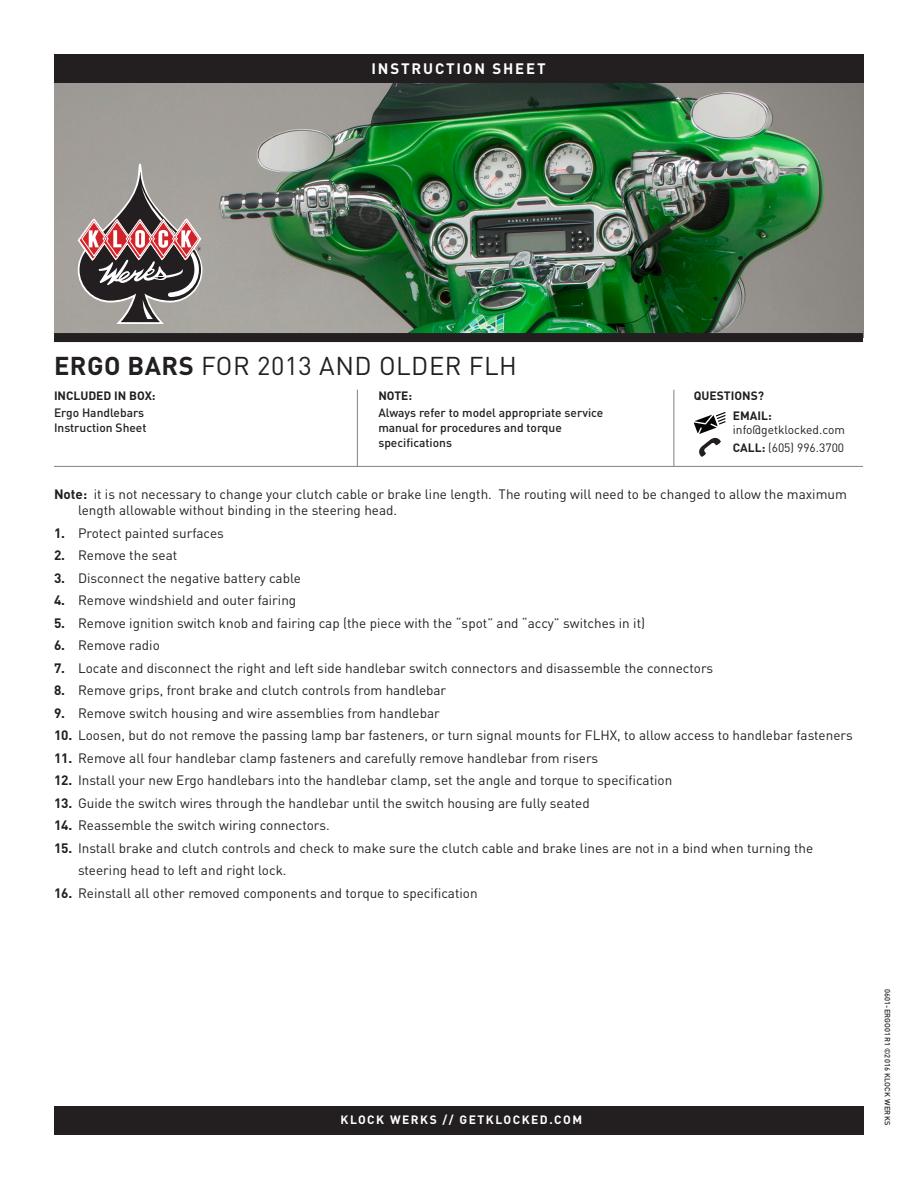
<style>
.page{position:relative;width:918px;height:1188px;background:#fff}
.page>*{position:absolute;margin:0;border:0;box-sizing:border-box;transform-origin:0 0}
.t1{font:25.5px "DIN";letter-spacing:.02em;color:#231f20}
.t2{font:700 15px "DIN";letter-spacing:.125em;color:#fff}
.t3{font:13.5px/16.2px "DIN";color:#231f20}
.t4{font:500 12px/15px "DIN";color:#231f20}
.t5{font:12px "DIN";color:#231f20}
.t6{font:700 12px "DIN";color:#231f20}
.t7{font:700 12px "DIN";letter-spacing:.125em;color:#fff}
.t8{font:500 7.5px "DIN";letter-spacing:.02em;color:#231f20}
.s1{font-weight:700}
</style>
<div class="page">
<img style="left:54px;top:82px;width:809px;height:251px">
<hr style="left:54px;top:466px;width:809px;height:1px;background:#808285">
<hr style="left:674px;top:390px;width:1px;height:76px;background:#808285">
<hr style="left:357px;top:390px;width:1px;height:76px;background:#808285">
<svg style="left:694px;top:412px;width:31px;height:45px"></svg>
<div style="left:54px;top:54px;width:809px;height:28px;background:#231f20"></div>
<div style="left:54px;top:1107px;width:809px;height:28px;background:#231f20"></div>
<div style="left:54px;top:333px;width:809px;height:9px;background:#231f20"></div>
<svg style="left:78px;top:164px;width:124px;height:160px;background:#907f7d"></svg>
<p class="t2" style="left:371px;top:59px;width:176px">INSTRUCTION SHEET</p>
<p class="t1" style="left:54px;top:349px;width:465px"><span class="s1">ERGO BARS</span> FOR 2013 AND OLDER FLH</p>
<p class="t4" style="left:54px;top:404px;width:92px">Ergo Handlebars</p>
<p class="t4" style="left:54px;top:419px;width:94px">Instruction Sheet</p>
<p class="t6" style="left:54px;top:387px;width:103px">INCLUDED IN BOX:</p>
<p class="t6" style="left:378px;top:387px;width:35px">NOTE:</p>
<p class="t6" style="left:694px;top:387px;width:72px">QUESTIONS?</p>
<p class="t4" style="left:378px;top:405px;width:226px">Always refer to model appropriate service manual for procedures and torque specifications</p>
<p class="t6" style="left:733px;top:407px;width:40px">EMAIL:</p>
<p class="t5" style="left:733px;top:422px;width:114px">info@getklocked.com</p>
<p class="t5" style="left:733px;top:440px;width:113px"><span class="s1">CALL:</span> (605) 996.3700</p>
<p class="t3" style="left:78px;top:486px;width:771px;text-indent:-24px"><span class="s1">Note:</span> it is not necessary to change your clutch cable or brake line length. The routing will need to be changed to allow the maximum length allowable without binding in the steering head.</p>
<p class="t3" style="left:54px;top:525px;width:171px"><span class="s1">1.</span> Protect painted surfaces</p>
<p class="t3" style="left:54px;top:547px;width:125px"><span class="s1">2.</span> Remove the seat</p>
<p class="t3" style="left:54px;top:570px;width:248px"><span class="s1">3.</span> Disconnect the negative battery cable</p>
<p class="t3" style="left:54px;top:592px;width:244px"><span class="s1">4.</span> Remove windshield and outer fairing</p>
<p class="t3" style="left:54px;top:615px;width:593px"><span class="s1">5.</span> Remove ignition switch knob and fairing cap (the piece with the “spot” and “accy” switches in it)</p>
<p class="t3" style="left:54px;top:637px;width:107px"><span class="s1">6.</span> Remove radio</p>
<p class="t3" style="left:54px;top:660px;width:661px"><span class="s1">7.</span> Locate and disconnect the right and left side handlebar switch connectors and disassemble the connectors</p>
<p class="t3" style="left:54px;top:682px;width:394px"><span class="s1">8.</span> Remove grips, front brake and clutch controls from handlebar</p>
<p class="t3" style="left:54px;top:705px;width:387px"><span class="s1">9.</span> Remove switch housing and wire assemblies from handlebar</p>
<p class="t3" style="left:54px;top:727px;width:800px"><span class="s1">10.</span> Loosen, but do not remove the passing lamp bar fasteners, or turn signal mounts for FLHX, to allow access to handlebar fasteners</p>
<p class="t3" style="left:54px;top:750px;width:546px"><span class="s1">11.</span> Remove all four handlebar clamp fasteners and carefully remove handlebar from risers</p>
<p class="t3" style="left:54px;top:772px;width:620px"><span class="s1">12.</span> Install your new Ergo handlebars into the handlebar clamp, set the angle and torque to specification</p>
<p class="t3" style="left:54px;top:795px;width:537px"><span class="s1">13.</span> Guide the switch wires through the handlebar until the switch housing are fully seated</p>
<p class="t3" style="left:54px;top:817px;width:277px"><span class="s1">14.</span> Reassemble the switch wiring connectors.</p>
<p class="t3" style="left:78px;top:837px;width:737px;line-height:22.5px;text-indent:-24px"><span class="s1">15.</span> Install brake and clutch controls and check to make sure the clutch cable and brake lines are not in a bind when turning the steering head to left and right lock.</p>
<p class="t3" style="left:54px;top:885px;width:425px"><span class="s1">16.</span> Reinstall all other removed components and torque to specification</p>
<p class="t7" style="left:341px;top:1112px;width:243px">KLOCK WERKS // GETKLOCKED.COM</p>
<p class="t8" style="left:892px;top:989px;width:138px;rotate:90deg">0601-ERGO01R1 ©2016 KLOCK WERKS</p>
</div>
